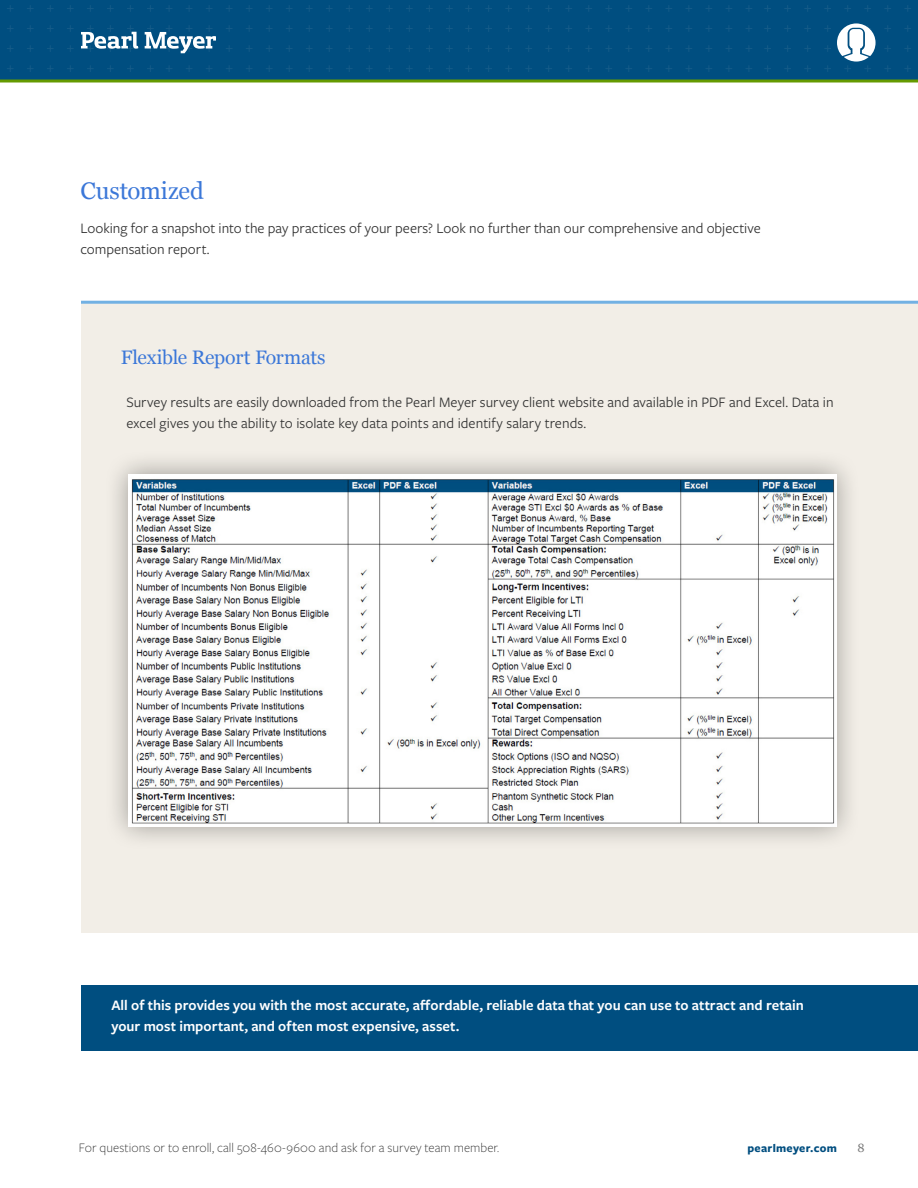
<style>
.page{position:relative;width:918px;height:1188px;background:#fff}
.page>*{position:absolute;margin:0;border:0;box-sizing:border-box;transform-origin:0 0}
.t1{font:24px "Georgia";letter-spacing:-.005em;color:#3b77d8}
.t2{font:19.5px "Georgia";letter-spacing:-.01em;color:#3b77d8}
.t3{font:15px/21px "Freight Sans Pro";color:#333}
.t4{font:600 15px/21px "Freight Sans Pro";color:#fff}
.t5{font:300 13.5px "Freight Sans Pro";letter-spacing:.005em;color:#333}
.t6{font:700 12px "Freight Sans Pro";letter-spacing:.025em;color:#004e80}
.t7{font:12px "Georgia";color:#797979}
</style>
<div class="page">
<div style="left:0;top:0;width:918px;height:80px;background:#004e80"></div>
<hr style="left:0;top:80px;width:918px;height:2px;background:#659a00">
<svg style="left:246px;top:25px;width:6px;height:7px"></svg>
<svg style="left:246px;top:5px;width:6px;height:7px"></svg>
<svg style="left:266px;top:25px;width:6px;height:7px"></svg>
<svg style="left:266px;top:5px;width:6px;height:7px"></svg>
<svg style="left:286px;top:25px;width:6px;height:7px"></svg>
<svg style="left:286px;top:5px;width:6px;height:7px"></svg>
<svg style="left:306px;top:45px;width:6px;height:7px"></svg>
<svg style="left:306px;top:25px;width:7px;height:7px"></svg>
<svg style="left:306px;top:5px;width:7px;height:7px"></svg>
<svg style="left:326px;top:45px;width:6px;height:7px"></svg>
<svg style="left:326px;top:25px;width:7px;height:7px"></svg>
<svg style="left:326px;top:5px;width:7px;height:7px"></svg>
<svg style="left:386px;top:45px;width:7px;height:7px"></svg>
<svg style="left:386px;top:65px;width:7px;height:7px"></svg>
<svg style="left:386px;top:25px;width:7px;height:7px"></svg>
<svg style="left:386px;top:5px;width:7px;height:7px"></svg>
<svg style="left:346px;top:45px;width:7px;height:7px"></svg>
<svg style="left:346px;top:25px;width:7px;height:7px"></svg>
<svg style="left:346px;top:5px;width:7px;height:7px"></svg>
<svg style="left:406px;top:45px;width:7px;height:7px"></svg>
<svg style="left:406px;top:65px;width:7px;height:7px"></svg>
<svg style="left:406px;top:25px;width:7px;height:7px"></svg>
<svg style="left:406px;top:5px;width:7px;height:7px"></svg>
<svg style="left:366px;top:45px;width:7px;height:7px"></svg>
<svg style="left:366px;top:65px;width:6px;height:7px"></svg>
<svg style="left:366px;top:25px;width:7px;height:7px"></svg>
<svg style="left:366px;top:5px;width:7px;height:7px"></svg>
<svg style="left:426px;top:45px;width:7px;height:7px"></svg>
<svg style="left:426px;top:65px;width:7px;height:7px"></svg>
<svg style="left:426px;top:25px;width:7px;height:7px"></svg>
<svg style="left:426px;top:5px;width:7px;height:7px"></svg>
<svg style="left:446px;top:45px;width:7px;height:7px"></svg>
<svg style="left:446px;top:65px;width:7px;height:7px"></svg>
<svg style="left:446px;top:25px;width:7px;height:7px"></svg>
<svg style="left:446px;top:5px;width:7px;height:7px"></svg>
<svg style="left:7px;top:45px;width:6px;height:7px"></svg>
<svg style="left:7px;top:25px;width:7px;height:7px"></svg>
<svg style="left:7px;top:5px;width:7px;height:7px"></svg>
<svg style="left:27px;top:45px;width:7px;height:7px"></svg>
<svg style="left:27px;top:25px;width:7px;height:7px"></svg>
<svg style="left:27px;top:5px;width:7px;height:7px"></svg>
<svg style="left:87px;top:65px;width:7px;height:7px"></svg>
<svg style="left:87px;top:5px;width:7px;height:7px"></svg>
<svg style="left:47px;top:45px;width:7px;height:7px"></svg>
<svg style="left:47px;top:65px;width:6px;height:7px"></svg>
<svg style="left:47px;top:25px;width:7px;height:7px"></svg>
<svg style="left:47px;top:5px;width:7px;height:7px"></svg>
<svg style="left:107px;top:65px;width:7px;height:7px"></svg>
<svg style="left:107px;top:5px;width:7px;height:7px"></svg>
<svg style="left:67px;top:45px;width:7px;height:7px"></svg>
<svg style="left:67px;top:65px;width:7px;height:7px"></svg>
<svg style="left:67px;top:25px;width:7px;height:7px"></svg>
<svg style="left:67px;top:5px;width:7px;height:7px"></svg>
<svg style="left:127px;top:65px;width:7px;height:7px"></svg>
<svg style="left:127px;top:5px;width:7px;height:7px"></svg>
<svg style="left:147px;top:65px;width:7px;height:7px"></svg>
<svg style="left:147px;top:5px;width:7px;height:7px"></svg>
<svg style="left:764px;top:45px;width:7px;height:7px"></svg>
<svg style="left:764px;top:65px;width:7px;height:7px"></svg>
<svg style="left:764px;top:25px;width:7px;height:7px"></svg>
<svg style="left:764px;top:5px;width:7px;height:7px"></svg>
<svg style="left:784px;top:45px;width:7px;height:7px"></svg>
<svg style="left:784px;top:65px;width:7px;height:7px"></svg>
<svg style="left:784px;top:25px;width:7px;height:7px"></svg>
<svg style="left:784px;top:5px;width:7px;height:7px"></svg>
<svg style="left:804px;top:45px;width:7px;height:7px"></svg>
<svg style="left:804px;top:65px;width:7px;height:7px"></svg>
<svg style="left:804px;top:25px;width:7px;height:7px"></svg>
<svg style="left:804px;top:5px;width:7px;height:7px"></svg>
<svg style="left:824px;top:45px;width:7px;height:7px"></svg>
<svg style="left:824px;top:65px;width:7px;height:7px"></svg>
<svg style="left:824px;top:25px;width:7px;height:7px"></svg>
<svg style="left:824px;top:5px;width:7px;height:7px"></svg>
<svg style="left:844px;top:5px;width:7px;height:7px"></svg>
<svg style="left:864px;top:5px;width:7px;height:7px"></svg>
<svg style="left:884px;top:45px;width:7px;height:7px"></svg>
<svg style="left:885px;top:65px;width:6px;height:7px"></svg>
<svg style="left:884px;top:25px;width:7px;height:7px"></svg>
<svg style="left:884px;top:5px;width:7px;height:7px"></svg>
<svg style="left:904px;top:45px;width:7px;height:7px"></svg>
<svg style="left:904px;top:25px;width:7px;height:7px"></svg>
<svg style="left:904px;top:5px;width:7px;height:7px"></svg>
<svg style="left:465px;top:45px;width:7px;height:7px"></svg>
<svg style="left:465px;top:65px;width:7px;height:7px"></svg>
<svg style="left:465px;top:25px;width:7px;height:7px"></svg>
<svg style="left:465px;top:5px;width:7px;height:7px"></svg>
<svg style="left:485px;top:45px;width:7px;height:7px"></svg>
<svg style="left:485px;top:65px;width:7px;height:7px"></svg>
<svg style="left:485px;top:25px;width:7px;height:7px"></svg>
<svg style="left:485px;top:5px;width:7px;height:7px"></svg>
<svg style="left:505px;top:45px;width:7px;height:7px"></svg>
<svg style="left:505px;top:65px;width:7px;height:7px"></svg>
<svg style="left:505px;top:25px;width:7px;height:7px"></svg>
<svg style="left:505px;top:5px;width:7px;height:7px"></svg>
<svg style="left:525px;top:45px;width:7px;height:7px"></svg>
<svg style="left:525px;top:65px;width:7px;height:7px"></svg>
<svg style="left:525px;top:25px;width:7px;height:7px"></svg>
<svg style="left:525px;top:5px;width:7px;height:7px"></svg>
<svg style="left:545px;top:45px;width:7px;height:7px"></svg>
<svg style="left:546px;top:65px;width:6px;height:7px"></svg>
<svg style="left:545px;top:25px;width:7px;height:7px"></svg>
<svg style="left:545px;top:5px;width:7px;height:7px"></svg>
<svg style="left:565px;top:45px;width:7px;height:7px"></svg>
<svg style="left:566px;top:65px;width:6px;height:7px"></svg>
<svg style="left:565px;top:25px;width:7px;height:7px"></svg>
<svg style="left:565px;top:5px;width:7px;height:7px"></svg>
<svg style="left:585px;top:45px;width:7px;height:7px"></svg>
<svg style="left:585px;top:25px;width:7px;height:7px"></svg>
<svg style="left:585px;top:5px;width:7px;height:7px"></svg>
<svg style="left:606px;top:45px;width:6px;height:7px"></svg>
<svg style="left:605px;top:25px;width:7px;height:7px"></svg>
<svg style="left:605px;top:5px;width:7px;height:7px"></svg>
<svg style="left:626px;top:45px;width:6px;height:7px"></svg>
<svg style="left:625px;top:25px;width:7px;height:7px"></svg>
<svg style="left:626px;top:5px;width:6px;height:7px"></svg>
<svg style="left:646px;top:25px;width:6px;height:7px"></svg>
<svg style="left:646px;top:5px;width:6px;height:7px"></svg>
<svg style="left:666px;top:25px;width:6px;height:7px"></svg>
<svg style="left:666px;top:5px;width:6px;height:7px"></svg>
<svg style="left:837px;top:23px;width:39px;height:49px"></svg>
<svg style="left:81px;top:25px;width:57px;height:27px"></svg>
<svg style="left:145px;top:25px;width:71px;height:28px"></svg>
<div style="left:81px;top:301px;width:837px;height:632px;background:#f2eee7"></div>
<hr style="left:81px;top:301px;width:837px;height:3px;background:#72b1e3">
<div style="left:104px;top:450px;width:757px;height:401px;background:#000;opacity:.35"></div>
<img style="left:128px;top:474px;width:709px;height:352px">
<div style="left:81px;top:986px;width:837px;height:65px;background:#004e80"></div>
<h1 class="t1" style="left:80px;top:173px;width:125px">Customized</h1>
<p class="t3" style="left:80px;top:217px;width:682px">Looking for a snapshot into the pay practices of your peers? Look no further than our comprehensive and objective compensation report.</p>
<h2 class="t2" style="left:121px;top:343px;width:206px">Flexible Report Formats</h2>
<p class="t3" style="left:126px;top:391px;width:709px">Survey results are easily downloaded from the Pearl Meyer survey client website and available in PDF and Excel. Data in excel gives you the ability to isolate key data points and identify salary trends.</p>
<p class="t4" style="left:111px;top:994px;width:694px">All of this provides you with the most accurate, affordable, reliable data that you can use to attract and retain your most important, and often most expensive, asset.</p>
<p class="t5" style="left:79px;top:1138px;width:422px">For questions or to enroll, call 508-460-9600 and ask for a survey team member.</p>
<p class="t6" style="left:747px;top:1139px;width:91px">pearlmeyer.com</p>
<p class="t7" style="left:858px;top:1139px;width:9px">8</p>
</div>
